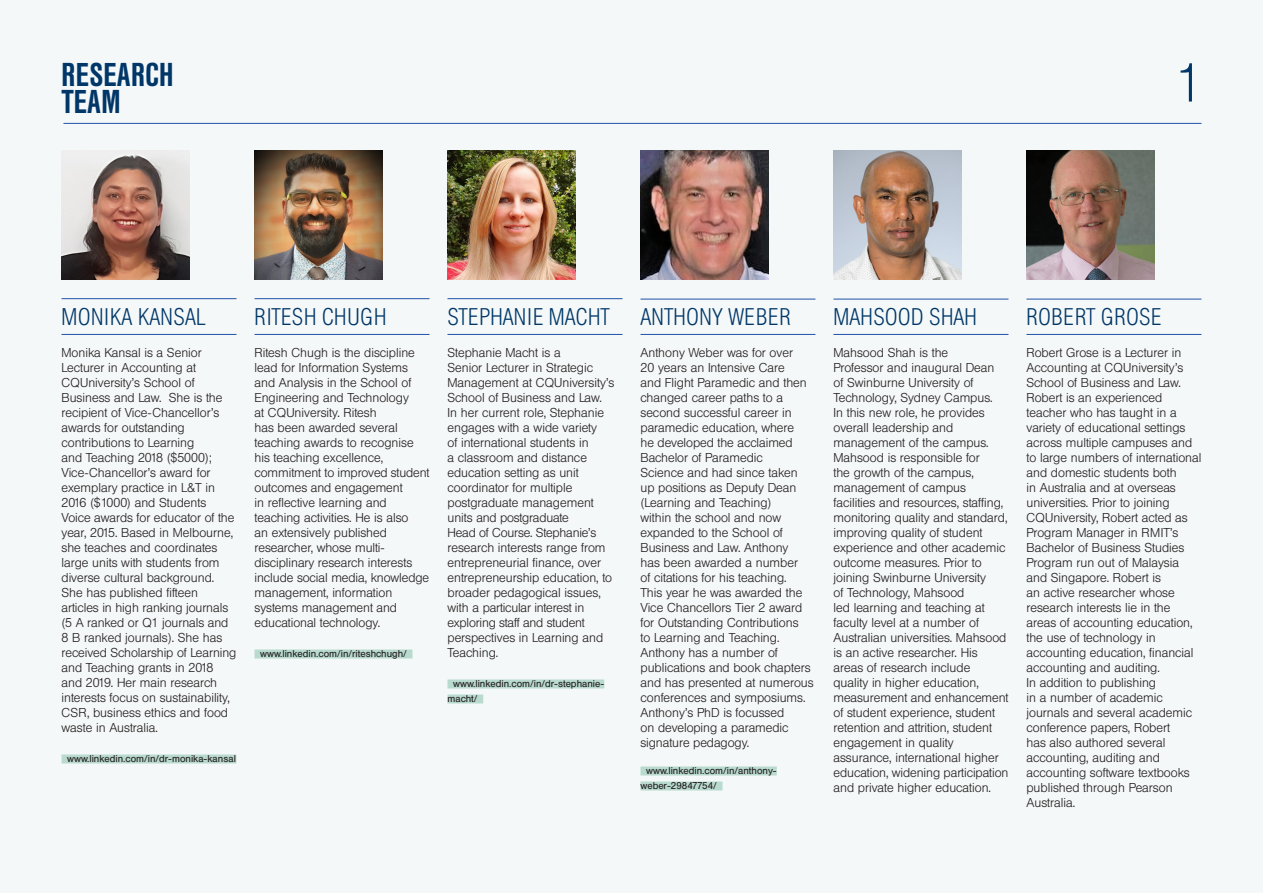
<style>
.page{position:relative;width:1263px;height:893px;background:#f5f8f8}
.page>*{position:absolute;margin:0;border:0;box-sizing:border-box;transform-origin:0 0}
.t1{font:200 54.15px "Helvetica Con BQ";color:#003768}
.t2{font:500 33px "Helvetica Con BQ";letter-spacing:.02em;color:#003768}
.t3{font:200 24px "Helvetica Con BQ";letter-spacing:.02em;color:#003768}
.t4{font:200 24px "Helvetica Con BQ";color:#003768}
.t5{font:300 12.75px/15px "Helvetica BQ";color:#231f20}
.t6{font:9.75px/15px "Helvetica BQ";color:#231f20}
</style>
<div class="page">
<hr style="left:63px;top:123px;width:1138px;height:1px;background:#1f52ab">
<hr style="left:62px;top:334px;width:174px;height:1px;background:#1f52ab">
<hr style="left:62px;top:298px;width:174px;height:1px;background:#1f52ab">
<hr style="left:254px;top:298px;width:175px;height:1px;background:#1f52ab">
<hr style="left:447px;top:298px;width:175px;height:1px;background:#1f52ab">
<hr style="left:640px;top:334px;width:175px;height:1px;background:#1f52ab">
<hr style="left:640px;top:299px;width:175px;height:1px;background:#1f52ab">
<hr style="left:254px;top:334px;width:175px;height:1px;background:#1f52ab">
<hr style="left:447px;top:334px;width:175px;height:1px;background:#1f52ab">
<img style="left:62px;top:151px;width:128px;height:128px">
<img style="left:640px;top:151px;width:129px;height:128px">
<img style="left:254px;top:151px;width:129px;height:128px">
<img style="left:447px;top:151px;width:129px;height:128px">
<div style="left:62px;top:754px;width:174px;height:9px;background:#b9dace"></div>
<div style="left:640px;top:766px;width:137px;height:9px;background:#b9dace"></div>
<div style="left:640px;top:781px;width:82px;height:9px;background:#b9dace"></div>
<div style="left:254px;top:649px;width:158px;height:9px;background:#b9dace"></div>
<hr style="left:833px;top:334px;width:175px;height:1px;background:#1f52ab">
<hr style="left:833px;top:299px;width:175px;height:1px;background:#1f52ab">
<img style="left:833px;top:151px;width:129px;height:128px">
<div style="left:447px;top:679px;width:157px;height:9px;background:#b9dace"></div>
<div style="left:447px;top:694px;width:36px;height:9px;background:#b9dace"></div>
<hr style="left:1026px;top:334px;width:175px;height:1px;background:#1f52ab">
<hr style="left:1026px;top:299px;width:175px;height:1px;background:#1f52ab">
<img style="left:1026px;top:151px;width:129px;height:128px">
<p class="t2" style="left:62px;top:57px;width:114px">RESEARCH</p>
<p class="t2" style="left:62px;top:84px;width:61px">TEAM</p>
<p class="t1" style="left:1177px;top:51px;width:26px">1</p>
<p class="t3" style="left:62px;top:303px;width:145px">MONIKA KANSAL</p>
<p class="t3" style="left:254px;top:303px;width:134px">RITESH CHUGH</p>
<p class="t4" style="left:447px;top:303px;width:164px">STEPHANIE MACHT</p>
<p class="t3" style="left:640px;top:303px;width:152px">ANTHONY WEBER</p>
<p class="t5" style="left:62px;top:345px;width:176px">Monika Kansal is a Senior<br>Lecturer in Accounting at<br>CQUniversity’s School of<br>Business and Law. She is the recipient of Vice-Chancellor’s awards for outstanding contributions to Learning<br>and Teaching 2018 ($5000);<br>Vice-Chancellor’s award for exemplary practice in L&amp;T in<br>2016 ($1000) and Students<br>Voice awards for educator of the year, 2015. Based in Melbourne, she teaches and coordinates large units with students from diverse cultural background.<br>She has published fifteen articles in high ranking journals (5 A ranked or Q1 journals and<br>8 B ranked journals). She has received Scholarship of Learning and Teaching grants in 2018 and 2019. Her main research interests focus on sustainability,<br>CSR, business ethics and food waste in Australia.</p>
<p class="t6" style="left:67px;top:751px;width:170px">www.linkedin.com/in/dr-monika-kansal</p>
<p class="t5" style="left:254px;top:345px;width:176px">Ritesh Chugh is the discipline lead for Information Systems and Analysis in the School of<br>Engineering and Technology<br>at CQUniversity. Ritesh<br>has been awarded several teaching awards to recognise his teaching excellence, commitment to improved student outcomes and engagement<br>in reflective learning and teaching activities. He is also<br>an extensively published researcher, whose multi&shy;disciplinary research interests include social media, knowledge management, information systems management and educational technology.</p>
<p class="t6" style="left:260px;top:646px;width:148px">www.linkedin.com/in/riteshchugh/</p>
<p class="t5" style="left:447px;top:345px;width:168px">Stephanie Macht is a<br>Senior Lecturer in Strategic<br>Management at CQUniversity’s<br>School of Business and Law.<br>In her current role, Stephanie engages with a wide variety<br>of international students in<br>a classroom and distance education setting as unit coordinator for multiple postgraduate management units and postgraduate<br>Head of Course. Stephanie’s research interests range from entrepreneurial finance, over entrepreneurship education, to broader pedagogical issues, with a particular interest in exploring staff and student perspectives in Learning and<br>Teaching.</p>
<p class="t6" style="left:447px;top:676px;width:158px;text-indent:6px">www.linkedin.com/in/dr-stephanie&shy;macht/</p>
<p class="t5" style="left:640px;top:345px;width:175px">Anthony Weber was for over<br>20 years an Intensive Care<br>and Flight Paramedic and then changed career paths to a second successful career in paramedic education, where<br>he developed the acclaimed<br>Bachelor of Paramedic<br>Science and had since taken up positions as Deputy Dean (Learning and Teaching)<br>within the school and now expanded to the School of<br>Business and Law. Anthony<br>has been awarded a number<br>of citations for his teaching.<br>This year he was awarded the<br>Vice Chancellors Tier 2 award for Outstanding Contributions<br>to Learning and Teaching.<br>Anthony has a number of publications and book chapters and has presented at numerous conferences and symposiums.<br>Anthony’s PhD is focussed<br>on developing a paramedic signature pedagogy.</p>
<p class="t6" style="left:640px;top:763px;width:138px;text-indent:6px">www.linkedin.com/in/anthony&shy;weber-29847754/</p>
<p class="t4" style="left:833px;top:303px;width:145px">MAHSOOD SHAH</p>
<p class="t5" style="left:833px;top:345px;width:176px">Mahsood Shah is the<br>Professor and inaugural Dean<br>of Swinburne University of<br>Technology, Sydney Campus.<br>In this new role, he provides overall leadership and management of the campus.<br>Mahsood is responsible for<br>the growth of the campus, management of campus facilities and resources, staffing, monitoring quality and standard, improving quality of student experience and other academic outcome measures. Prior to joining Swinburne University<br>of Technology, Mahsood<br>led learning and teaching at faculty level at a number of<br>Australian universities. Mahsood is an active researcher. His areas of research include<br>quality in higher education, measurement and enhancement of student experience, student retention and attrition, student engagement in quality assurance, international higher education, widening participation and private higher education.</p>
<p class="t3" style="left:1026px;top:303px;width:136px">ROBERT GROSE</p>
<p class="t5" style="left:1026px;top:345px;width:176px">Robert Grose is a Lecturer in<br>Accounting at CQUniversity’s<br>School of Business and Law.<br>Robert is an experienced teacher who has taught in a variety of educational settings across multiple campuses and to large numbers of international and domestic students both<br>in Australia and at overseas universities. Prior to joining<br>CQUniversity, Robert acted as<br>Program Manager in RMIT’s<br>Bachelor of Business Studies<br>Program run out of Malaysia and Singapore. Robert is<br>an active researcher whose research interests lie in the areas of accounting education, the use of technology in accounting education, financial accounting and auditing.<br>In addition to publishing<br>in a number of academic journals and several academic conference papers, Robert<br>has also authored several accounting, auditing and accounting software textbooks published through Pearson<br>Australia.</p>
</div>
